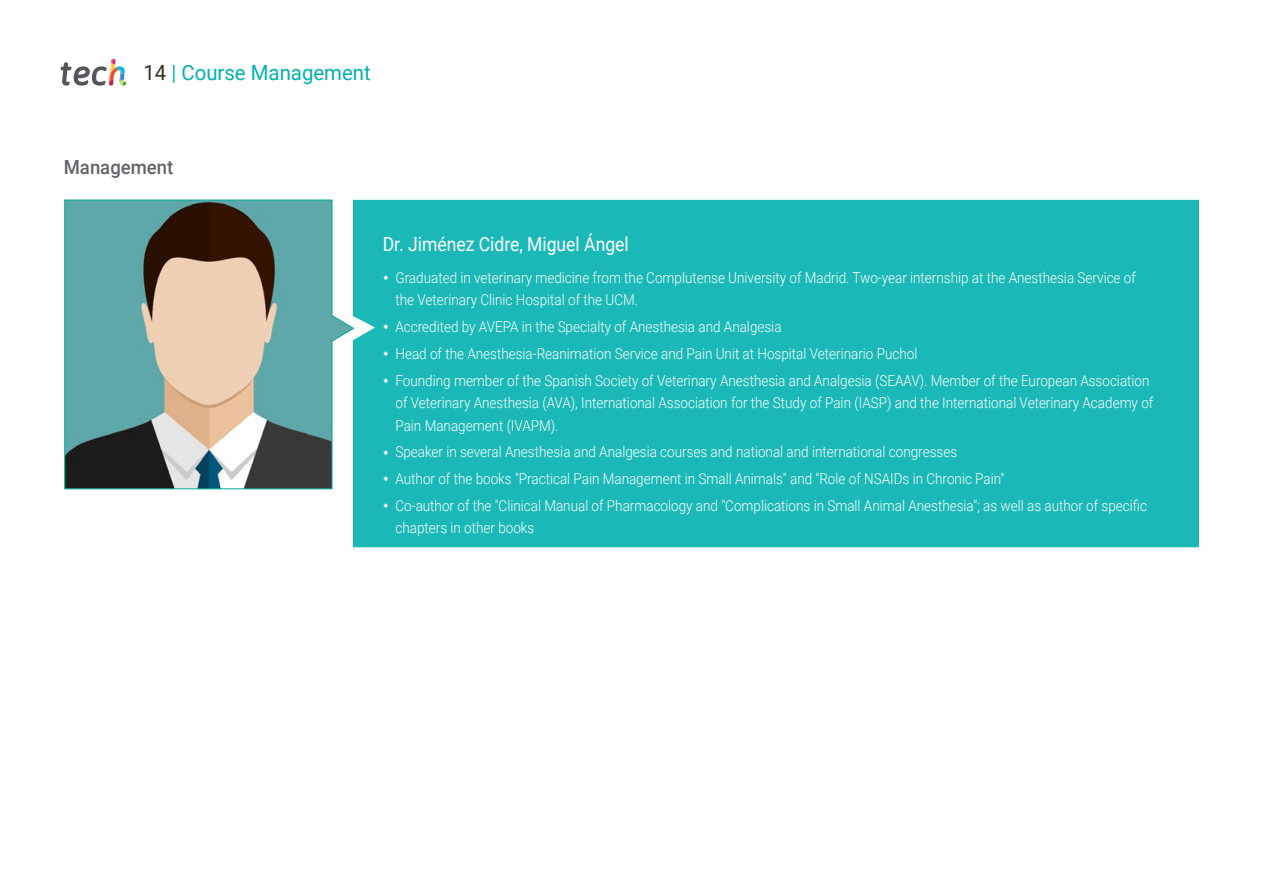
<style>
.page{position:relative;width:1263px;height:893px;background:#fff}
.page>*{position:absolute;margin:0;border:0;box-sizing:border-box;transform-origin:0 0}
.t1{font:21px "Roboto";color:#00b2af}
.t2{font:19.5px "Roboto";color:#fff;scale:.9 1}
.t3{font:500 19.5px "Roboto";color:#61646a;scale:.95 1}
.t4{font:300 15px/26.7px "Roboto";color:#fff;scale:.9 1}
.s1{color:#312e20}
</style>
<div class="page">
<div style="left:353px;top:200px;width:846px;height:347px;background:#1ab9b7"></div>
<svg style="left:64px;top:200px;width:290px;height:289px;background:#829e97"></svg>
<svg style="left:61px;top:59px;width:65px;height:27px"></svg>
<svg style="left:384px;top:275px;width:4px;height:5px"></svg>
<svg style="left:384px;top:324px;width:4px;height:5px"></svg>
<svg style="left:384px;top:351px;width:4px;height:5px"></svg>
<svg style="left:384px;top:378px;width:4px;height:5px"></svg>
<svg style="left:384px;top:450px;width:4px;height:5px"></svg>
<svg style="left:384px;top:476px;width:4px;height:5px"></svg>
<svg style="left:384px;top:503px;width:4px;height:5px"></svg>
<h1 class="t1" style="left:144px;top:57px;width:229px"><span class="s1">14</span> | Course Management</h1>
<h2 class="t3" style="left:64px;top:153px;width:117px">Management</h2>
<h2 class="t2" style="left:383px;top:230px;width:275px">Dr. Jiménez Cidre, Miguel Ángel</h2>
<p class="t4" style="left:395px;top:266px;width:824px;line-height:22.5px">Graduated in veterinary medicine from the Complutense University of Madrid. Two-year internship at the Anesthesia Service of the Veterinary Clinic Hospital of the UCM.</p>
<p class="t4" style="left:395px;top:313px;width:839px">Accredited by AVEPA in the Specialty of Anesthesia and Analgesia<br>Head of the Anesthesia-Reanimation Service and Pain Unit at Hospital Veterinario Puchol<br>Founding member of the Spanish Society of Veterinary Anesthesia and Analgesia (SEAAV). Member of the European Association</p>
<p class="t4" style="left:395px;top:391px;width:843px;line-height:22.5px">of Veterinary Anesthesia (AVA), International Association for the Study of Pain (IASP) and the International Veterinary Academy of<br>Pain Management (IVAPM).</p>
<p class="t4" style="left:395px;top:438px;width:836px">Speaker in several Anesthesia and Analgesia courses and national and international congresses<br>Author of the books "Practical Pain Management in Small Animals" and "Role of NSAIDs in Chronic Pain"<br>Co-author of the "Clinical Manual of Pharmacology and "Complications in Small Animal Anesthesia"; as well as author of specific</p>
<p class="t4" style="left:395px;top:514px;width:156px">chapters in other books</p>
</div>
